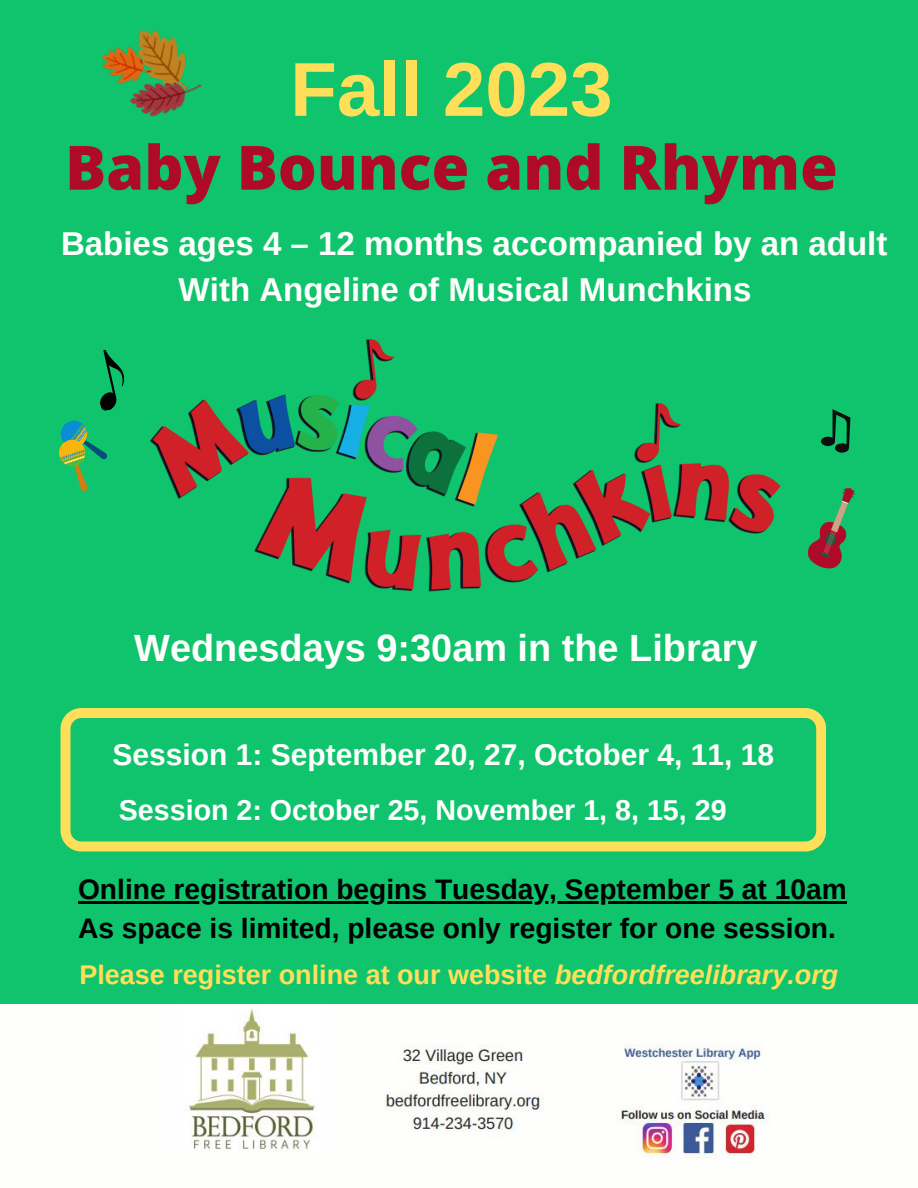
<style>
.page{position:relative;width:918px;height:1188px;background:#0fc46d}
.page>*{position:absolute;margin:0;border:0;box-sizing:border-box;transform-origin:0 0}
.t1{font:700 76.35px "Arimo";color:#ffde59}
.t2{font:800 61.05px "Open Sans";color:#af0b29}
.t3{font:700 37.95px "Arimo";color:#fefffc}
.t4{font:700 33px "Arimo";color:#fefffc}
.t5{font:700 30px "Arimo";color:#fefffc}
.t6{font:700 28.65px "Arimo";color:#fff}
.t7{font:700 28.2px "Arimo";color:#000}
.t8{font:700 27px "Arimo";color:#ffde59}
.s1{font-style:italic}
</style>
<div class="page">
<div style="left:0;top:1005px;width:918px;height:183px;background:#fefffc"></div>
<img style="left:188px;top:1008px;width:580px;height:150px">
<svg style="left:807px;top:488px;width:48px;height:81px"></svg>
<svg style="left:821px;top:409px;width:29px;height:44px"></svg>
<svg style="left:59px;top:350px;width:65px;height:141px"></svg>
<svg style="left:61px;top:708px;width:765px;height:144px"></svg>
<img style="left:150px;top:339px;width:631px;height:253px">
<img style="left:102px;top:30px;width:100px;height:87px">
<hr style="left:78px;top:901px;width:769px;height:3px;background:#000">
<p class="t1" style="left:290px;top:47px;width:324px">Fall 2023</p>
<p class="t2" style="left:65px;top:124px;width:774px">Baby Bounce and Rhyme</p>
<p class="t4" style="left:61px;top:225px;width:828px">Babies ages 4 – 12 months accompanied by an adult</p>
<p class="t4" style="left:179px;top:271px;width:574px">With Angeline of Musical Munchkins</p>
<p class="t3" style="left:134px;top:627px;width:625px">Wednesdays 9:30am in the Library</p>
<p class="t5" style="left:112px;top:737px;width:663px">Session 1: September 20, 27, October 4, 11, 18</p>
<p class="t6" style="left:119px;top:794px;width:609px">Session 2: October 25, November 1, 8, 15, 29</p>
<p class="t7" style="left:78px;top:874px;width:770px">Online registration begins Tuesday, September 5 at 10am</p>
<p class="t7" style="left:78px;top:913px;width:759px">As space is limited, please only register for one session.</p>
<p class="t8" style="left:79px;top:960px;width:760px">Please register online at our website <span class="s1">bedfordfreelibrary.org</span></p>
</div>
